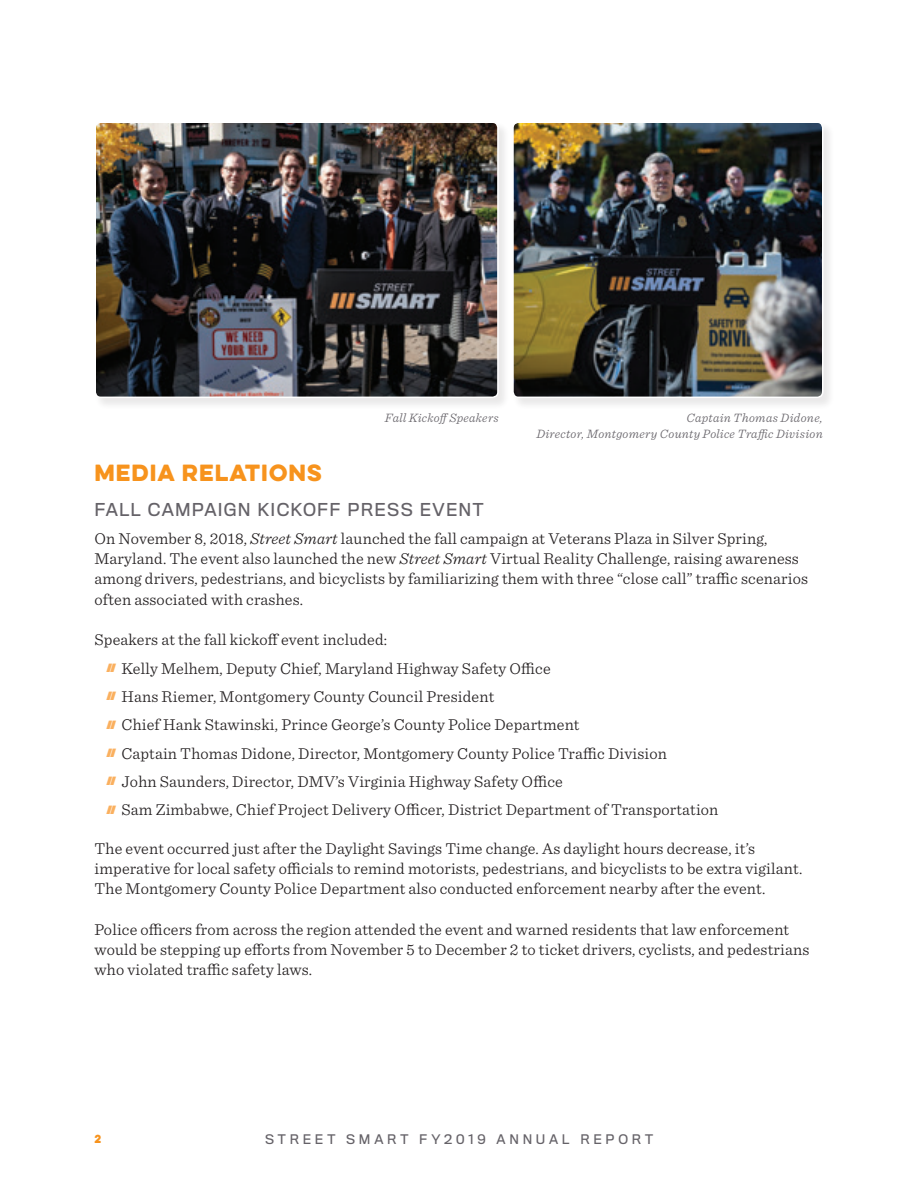
<style>
.page{position:relative;width:918px;height:1188px;background:#fff}
.page>*{position:absolute;margin:0;border:0;box-sizing:border-box;transform-origin:0 0}
.t1{font:21px "Eveleth Clean";letter-spacing:.05em;color:#f7931d}
.Body{font:300 16.5px/20.2px "Sentinel";letter-spacing:.01em;color:#231f20}
.Body___Post_Bullets{font:300 16.5px/20.2px "Sentinel";letter-spacing:.01em;color:#231f20}
.Body___Pre_Bullets_R{font:300 16.5px "Sentinel";letter-spacing:.01em;color:#231f20}
.Subhead{font:16.5px "Titling Gothic FB Normal";letter-spacing:.075em;color:#656268}
.t2{font:italic 300 12.75px/16.5px "Sentinel";letter-spacing:.025em;color:#656268;text-align:right}
.t3{font:12.3px "Titling Gothic FB Normal";letter-spacing:.31em;color:#656268}
.t4{font:10.5px "Eveleth Clean";color:#f7931d}
.s1{font-style:italic}
.s2{font-family:"Morse Tech";font-weight:400;font-size:13.2px;color:#fab05f}
</style>
<div class="page">
<div style="left:94px;top:121px;width:416px;height:289px;background:#231f20;opacity:.1"></div>
<img style="left:95px;top:122px;width:403px;height:275px">
<div style="left:94px;top:122px;width:405px;height:276px;border:2px solid #fff;border-radius:5px"></div>
<div style="left:512px;top:121px;width:323px;height:289px;background:#231f20;opacity:.1"></div>
<img style="left:513px;top:122px;width:310px;height:275px">
<div style="left:512px;top:122px;width:312px;height:276px;border:2px solid #fff;border-radius:6px"></div>
<p class="t2" style="left:385px;top:408px;width:115px">Fall Kickoff Speakers</p>
<p class="t2" style="left:536px;top:408px;width:288px">Captain Thomas Didone,<br>Director, Montgomery County Police Traffic Division</p>
<p class="t1" style="left:94px;top:457px;width:229px">MEDIA RELATIONS</p>
<p class="Subhead" style="left:94px;top:500px;width:390px">FALL CAMPAIGN KICKOFF PRESS EVENT</p>
<p class="Body" style="left:94px;top:527px;width:715px">On November 8, 2018, <span class="s1">Street Smart</span> launched the fall campaign at Veterans Plaza in Silver Spring, Maryland. The event also launched the new <span class="s1">Street Smart</span> Virtual Reality Challenge, raising awareness among drivers, pedestrians, and bicyclists by familiarizing them with three “close call” traffic scenarios often associated with crashes.</p>
<p class="Body___Pre_Bullets_R" style="left:94px;top:627px;width:294px">Speakers at the fall kickoff event included:</p>
<p class="Body" style="left:106px;top:657px;width:446px"><span class="s2">M</span> Kelly Melhem, Deputy Chief, Maryland Highway Safety Office</p>
<p class="Body" style="left:106px;top:685px;width:389px"><span class="s2">M</span> Hans Riemer, Montgomery County Council President</p>
<p class="Body" style="left:106px;top:713px;width:475px"><span class="s2">M</span> Chief Hank Stawinski, Prince George’s County Police Department</p>
<p class="Body" style="left:106px;top:742px;width:562px"><span class="s2">M</span> Captain Thomas Didone, Director, Montgomery County Police Traffic Division</p>
<p class="Body" style="left:106px;top:770px;width:458px"><span class="s2">M</span> John Saunders, Director, DMV’s Virginia Highway Safety Office</p>
<p class="Body" style="left:106px;top:799px;width:614px"><span class="s2">M</span> Sam Zimbabwe, Chief Project Delivery Officer, District Department of Transportation</p>
<p class="Body___Post_Bullets" style="left:94px;top:837px;width:709px">The event occurred just after the Daylight Savings Time change. As daylight hours decrease, it’s imperative for local safety officials to remind motorists, pedestrians, and bicyclists to be extra vigilant.<br>The Montgomery County Police Department also conducted enforcement nearby after the event.</p>
<p class="Body" style="left:94px;top:918px;width:716px">Police officers from across the region attended the event and warned residents that law enforcement would be stepping up efforts from November 5 to December 2 to ticket drivers, cyclists, and pedestrians who violated traffic safety laws.</p>
<p class="t4" style="left:94px;top:1131px;width:8px">2</p>
<p class="t3" style="left:265px;top:1132px;width:389px">STREET SMART FY2019 ANNUAL REPORT</p>
</div>
